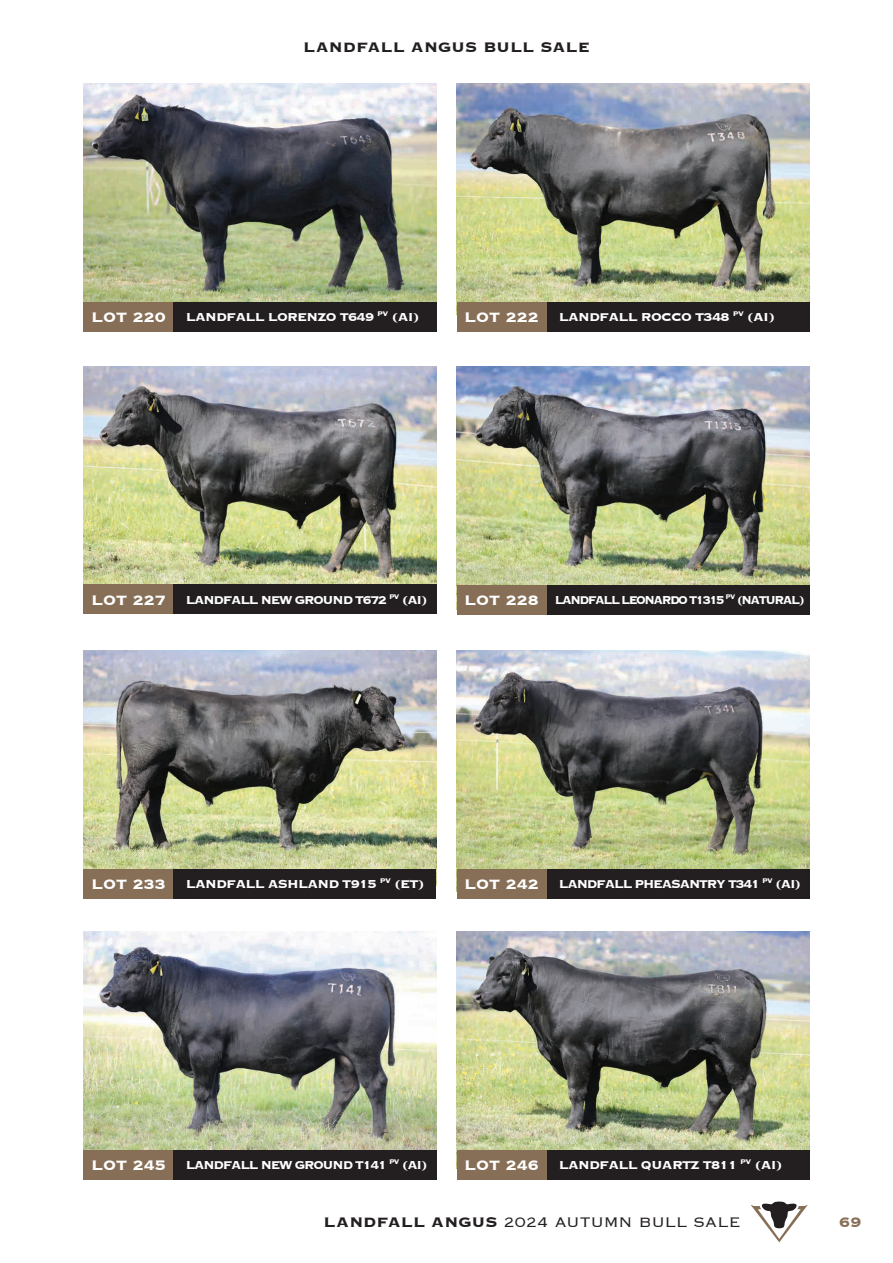
<style>
.page{position:relative;width:893px;height:1263px;background:#fff}
.page>*{position:absolute;margin:0;border:0;box-sizing:border-box;transform-origin:0 0}
.t1{font:700 18px "Copperplate";color:#fff}
.t2{font:300 18px "Copperplate";letter-spacing:.01em;color:#231f20}
.t3{font:700 18px "Copperplate";letter-spacing:.01em;color:#231f20}
.t4{font:700 18px "Copperplate";color:#876f57}
.t5{font:700 15px "Copperplate";letter-spacing:-.05em;color:#fff}
.t6{font:700 15px "Copperplate";letter-spacing:-.08em;color:#fff;scale:.96 1}
.t7{font:700 15px "Copperplate";letter-spacing:-.11em;color:#fff;scale:.9 1}
.t8{font:700 15px "Copperplate";letter-spacing:-.08em;color:#fff}
.t9{font:700 8.7px "Copperplate";color:#fff;scale:.96 1}
.s1{font-weight:700}
</style>
<div class="page">
<svg style="left:750px;top:1201px;width:58px;height:41px"></svg>
<img style="left:457px;top:932px;width:352px;height:218px">
<img style="left:84px;top:932px;width:352px;height:218px">
<img style="left:457px;top:367px;width:352px;height:218px">
<img style="left:457px;top:84px;width:352px;height:218px">
<img style="left:457px;top:651px;width:352px;height:218px">
<img style="left:84px;top:366px;width:352px;height:219px">
<img style="left:84px;top:84px;width:352px;height:218px">
<div style="left:173px;top:302px;width:263px;height:29px;background:#231f20"></div>
<div style="left:84px;top:302px;width:89px;height:29px;background:#876f57"></div>
<div style="left:546px;top:302px;width:263px;height:29px;background:#231f20"></div>
<div style="left:173px;top:585px;width:263px;height:29px;background:#231f20"></div>
<div style="left:457px;top:302px;width:89px;height:29px;background:#876f57"></div>
<div style="left:84px;top:585px;width:89px;height:29px;background:#876f57"></div>
<div style="left:546px;top:585px;width:263px;height:29px;background:#231f20"></div>
<div style="left:546px;top:869px;width:263px;height:29px;background:#231f20"></div>
<div style="left:457px;top:585px;width:89px;height:29px;background:#876f57"></div>
<div style="left:457px;top:869px;width:89px;height:29px;background:#876f57"></div>
<div style="left:546px;top:1150px;width:263px;height:29px;background:#231f20"></div>
<div style="left:173px;top:1150px;width:263px;height:29px;background:#231f20"></div>
<div style="left:457px;top:1150px;width:89px;height:29px;background:#876f57"></div>
<div style="left:84px;top:1150px;width:89px;height:29px;background:#876f57"></div>
<img style="left:84px;top:651px;width:352px;height:218px">
<div style="left:173px;top:869px;width:263px;height:29px;background:#231f20"></div>
<div style="left:84px;top:869px;width:89px;height:29px;background:#876f57"></div>
<p class="t3" style="left:303px;top:35px;width:288px">LANDFALL ANGUS BULL SALE</p>
<p class="t1" style="left:91px;top:305px;width:76px">LOT 220</p>
<p class="t5" style="left:559px;top:307px;width:218px">LANDFALL ROCCO T348 <sup>PV</sup> (AI)</p>
<p class="t5" style="left:186px;top:307px;width:235px">LANDFALL LORENZO T649 <sup>PV</sup> (AI)</p>
<p class="t1" style="left:464px;top:305px;width:76px">LOT 222</p>
<p class="t6" style="left:186px;top:590px;width:253px">LANDFALL NEW GROUND T672 <sup>PV</sup> (AI)</p>
<p class="t1" style="left:91px;top:588px;width:76px">LOT 227</p>
<p class="t7" style="left:555px;top:590px;width:279px">LANDFALL LEONARDO T1315 <sup>PV</sup> (NATURAL)</p>
<p class="t1" style="left:464px;top:588px;width:76px">LOT 228</p>
<p class="t1" style="left:91px;top:872px;width:76px">LOT 233</p>
<p class="t5" style="left:186px;top:874px;width:240px">LANDFALL ASHLAND T915 <sup>PV</sup> (ET)</p>
<p class="t1" style="left:464px;top:872px;width:76px">LOT 242</p>
<p class="t8" style="left:559px;top:874px;width:244px">LANDFALL PHEASANTRY T341 <sup>PV</sup> (AI)</p>
<p class="t6" style="left:186px;top:1155px;width:211px">LANDFALL NEW GROUND T141</p>
<p class="t9" style="left:389px;top:1156px;width:12px">PV</p>
<p class="t1" style="left:91px;top:1153px;width:76px">LOT 245</p>
<p class="t6" style="left:402px;top:1155px;width:28px">(AI)</p>
<p class="t1" style="left:464px;top:1153px;width:76px">LOT 246</p>
<p class="t5" style="left:559px;top:1155px;width:225px">LANDFALL QUARTZ T811 <sup>PV</sup> (AI)</p>
<p class="t2" style="left:324px;top:1211px;width:419px"><span class="s1">LANDFALL ANGUS</span> 2024 AUTUMN BULL SALE</p>
<p class="t4" style="left:839px;top:1211px;width:24px">69</p>
</div>
